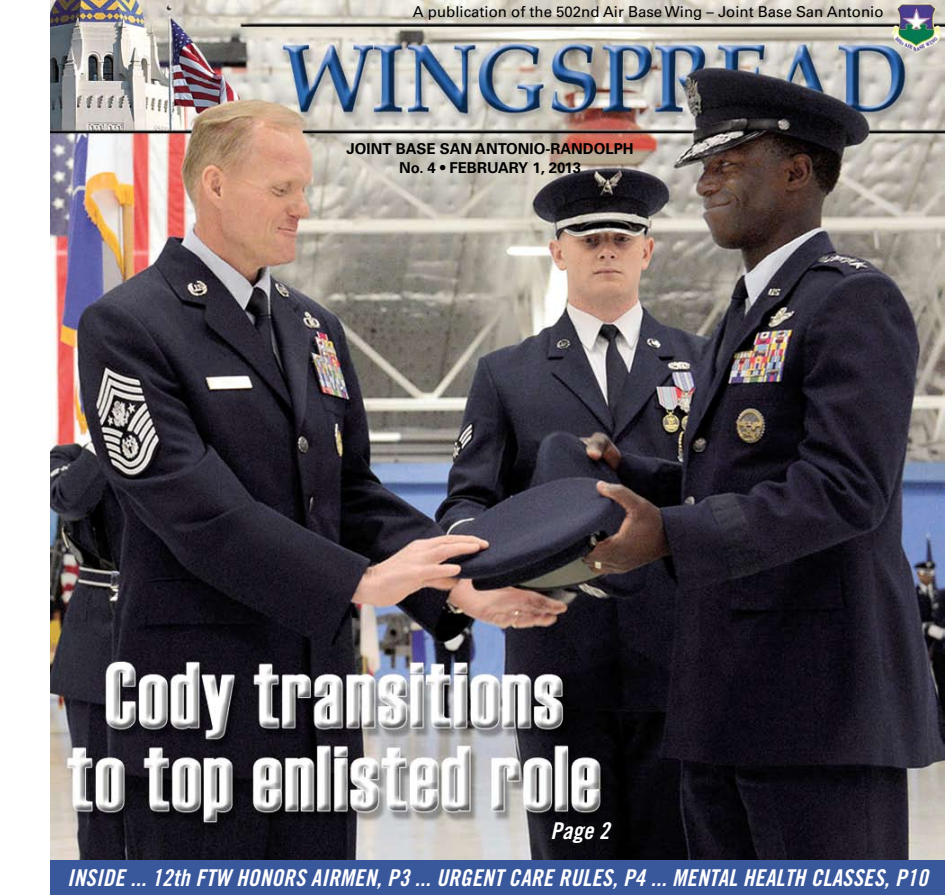
<style>
.page{position:relative;width:945px;height:895px;background:#fff}
.page>*{position:absolute;margin:0;border:0;box-sizing:border-box;transform-origin:0 0}
.t1{font:23.12px "Trade Gothic Bold Cond Twenty Obl";letter-spacing:.01em;color:#fff}
.t2{font:15px "Univers";color:#000}
.t3{font:700 15px/18.6px "Univers";color:#000;text-align:center}
</style>
<div class="page">
<img style="left:50px;top:0;width:895px;height:860px">
<img style="left:892px;top:4px;width:10px;height:40px">
<div style="left:50px;top:860px;width:895px;height:35px;background:#39579b"></div>
<p class="t2" style="left:413px;top:3px;width:472px">A publication of the 502nd Air Base Wing – Joint Base San Antonio</p>
<p class="t3" style="left:347px;top:139px;width:289px">JOINT BASE SAN ANTONIO-RANDOLPH<br>No. 4 • FEBRUARY 1, 2013</p>
<p class="t1" style="left:551px;top:817px;width:60px">Page 2</p>
<p class="t1" style="left:67px;top:864px;width:862px">INSIDE ... 12th FTW HONORS AIRMEN, P3 ... URGENT CARE RULES, P4 ... MENTAL HEALTH CLASSES, P10</p>
</div>
